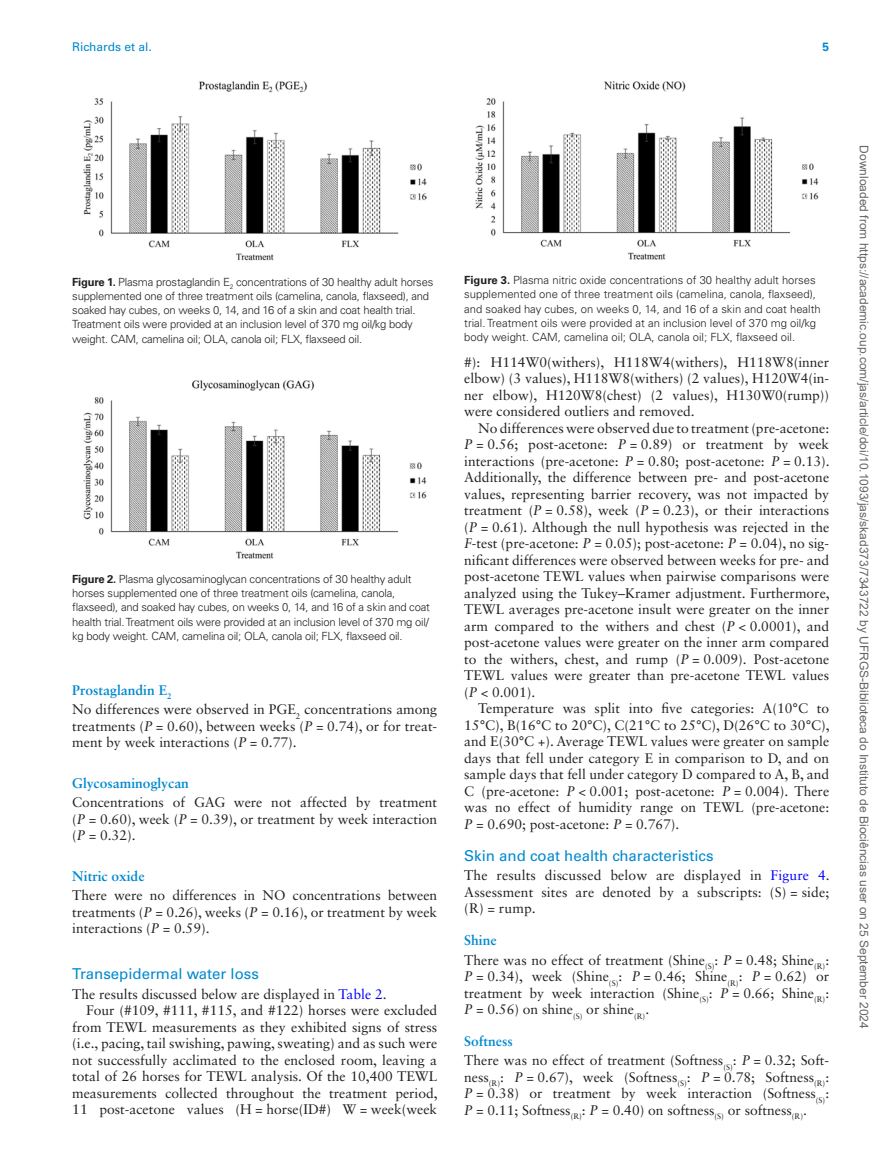
<style>
.page{position:relative;width:893px;height:1174px;background:#fff}
.page>*{position:absolute;margin:0;border:0;box-sizing:border-box;transform-origin:0 0}
.t1{font:15px "Univers LT Std";color:#0089cf}
.t2{font:13.8px/16.5px "Sabon LT Std";color:#231f20;text-align:justify}
.t3{font:700 13.8px "Sabon LT Std";color:#0089cf}
.t4{font:12px "Arial";color:#666}
.t5{font:12px "Univers LT Std";color:#0089cf}
.t6{font:700 12px "Univers LT Std";color:#0089cf}
.t7{font:300 11.25px/14.2px "Univers LT Std";letter-spacing:-.02em;color:#231f20}
.t8{font:300 11.25px/14.2px "Univers LT Std";color:#231f20}
.s1{font-weight:700}
.s2{font-weight:700;color:#0089cf}
.s3{font-style:italic}
.s4{color:#00f}
</style>
<div class="page">
<img style="left:83px;top:81px;width:344px;height:180px">
<img style="left:83px;top:380px;width:344px;height:178px">
<img style="left:475px;top:81px;width:344px;height:178px">
<p class="t5" style="left:72px;top:40px;width:81px">Richards et al.</p>
<p class="t6" style="left:822px;top:40px;width:8px">5</p>
<p class="t7" style="left:72px;top:274px;width:363px"><span class="s1">Figure 1.</span> Plasma prostaglandin E<sub>2</sub> concentrations of 30 healthy adult horses supplemented one of three treatment oils (camelina, canola, flaxseed), and soaked hay cubes, on weeks 0, 14, and 16 of a skin and coat health trial.<br>Treatment oils were provided at an inclusion level of 370 mg oil/kg body weight. CAM, camelina oil; OLA, canola oil; FLX, flaxseed oil.</p>
<p class="t7" style="left:72px;top:572px;width:359px"><span class="s1">Figure 2.</span> Plasma glycosaminoglycan concentrations of 30 healthy adult horses supplemented one of three treatment oils (camelina, canola, flaxseed), and soaked hay cubes, on weeks 0, 14, and 16 of a skin and coat health trial. Treatment oils were provided at an inclusion level of 370 mg oil/ kg body weight. CAM, camelina oil; OLA, canola oil; FLX, flaxseed oil.</p>
<p class="t2" style="left:72px;top:680px;width:366px;line-height:19.5px"><span class="s2">Prostaglandin E</span><sub>2<br></sub>No differences were observed in PGE<sub>2</sub> concentrations among</p>
<p class="t2" style="left:72px;top:717px;width:366px">treatments (<span class="s3">P</span> = 0.60), between weeks (<span class="s3">P</span> = 0.74), or for treat&shy;ment by week interactions (<span class="s3">P</span> = 0.77).</p>
<p class="t3" style="left:72px;top:774px;width:118px">Glycosaminoglycan</p>
<p class="t2" style="left:72px;top:794px;width:366px">Concentrations of GAG were not affected by treatment (<span class="s3">P</span> = 0.60), week (<span class="s3">P</span> = 0.39), or treatment by week interaction (<span class="s3">P</span> = 0.32).</p>
<p class="t3" style="left:72px;top:867px;width:74px">Nitric oxide</p>
<p class="t2" style="left:72px;top:887px;width:366px">There were no differences in NO concentrations between treatments (<span class="s3">P</span> = 0.26), weeks (<span class="s3">P</span> = 0.16), or treatment by week interactions (<span class="s3">P</span> = 0.59).</p>
<p class="t1" style="left:72px;top:965px;width:188px">Transepidermal water loss</p>
<p class="t2" style="left:72px;top:985px;width:316px">The results discussed below are displayed in <span class="s4">Table 2</span>.</p>
<p class="t2" style="left:86px;top:1002px;width:353px">Four (#109, #111, #115, and #122) horses were excluded</p>
<p class="t2" style="left:72px;top:1018px;width:366px">from TEWL measurements as they exhibited signs of stress</p>
<p class="t2" style="left:72px;top:1035px;width:366px">(i.e., pacing, tail swishing, pawing, sweating) and as such were</p>
<p class="t2" style="left:72px;top:1051px;width:366px">not successfully acclimated to the enclosed room, leaving a</p>
<p class="t2" style="left:72px;top:1068px;width:366px">total of 26 horses for TEWL analysis. Of the 10,400 TEWL</p>
<p class="t2" style="left:72px;top:1084px;width:367px">measurements collected throughout the treatment period,</p>
<p class="t2" style="left:72px;top:1101px;width:366px">11 post-acetone values (H = horse(ID#) W = week(week</p>
<p class="t8" style="left:464px;top:273px;width:358px"><span class="s1">Figure 3.</span> Plasma nitric oxide concentrations of 30 healthy adult horses supplemented one of three treatment oils (camelina, canola, flaxseed), and soaked hay cubes, on weeks 0, 14, and 16 of a skin and coat health trial. Treatment oils were provided at an inclusion level of 370 mg oil/kg body weight. CAM, camelina oil; OLA, canola oil; FLX, flaxseed oil.</p>
<p class="t2" style="left:464px;top:353px;width:366px">#): H114W0(withers), H118W4(withers), H118W8(inner elbow) (3 values), H118W8(withers) (2 values), H120W4(in&shy;ner elbow), H120W8(chest) (2 values), H130W0(rump)) were considered outliers and removed.</p>
<p class="t2" style="left:464px;top:419px;width:367px;text-indent:14px">No differences were observed due to treatment (pre-acetone:<br><span class="s3">P</span> = 0.56; post-acetone: <span class="s3">P</span> = 0.89) or treatment by week interactions (pre-acetone: <span class="s3">P</span> = 0.80; post-acetone: <span class="s3">P</span> = 0.13).<br>Additionally, the difference between pre- and post-acetone values, representing barrier recovery, was not impacted by treatment (<span class="s3">P</span> = 0.58), week (<span class="s3">P</span> = 0.23), or their interactions (<span class="s3">P</span> = 0.61). Although the null hypothesis was rejected in the <span class="s3">F</span>-test (pre-acetone: <span class="s3">P</span> = 0.05); post-acetone: <span class="s3">P</span> = 0.04), no sig&shy;nificant differences were observed between weeks for pre- and post-acetone TEWL values when pairwise comparisons were analyzed using the Tukey–Kramer adjustment. Furthermore, TEWL averages pre-acetone insult were greater on the inner arm compared to the withers and chest (<span class="s3">P</span> &lt; 0.0001), and post-acetone values were greater on the inner arm compared to the withers, chest, and rump (<span class="s3">P</span> = 0.009). Post-acetone TEWL values were greater than pre-acetone TEWL values (<span class="s3">P</span> &lt; 0.001).</p>
<p class="t2" style="left:464px;top:700px;width:367px;text-indent:14px">Temperature was split into five categories: A(10°C to 15°C), B(16°C to 20°C), C(21°C to 25°C), D(26°C to 30°C), and E(30°C +). Average TEWL values were greater on sample days that fell under category E in comparison to D, and on sample days that fell under category D compared to A, B, and C (pre-acetone: <span class="s3">P</span> &lt; 0.001; post-acetone: <span class="s3">P</span> = 0.004). There was no effect of humidity range on TEWL (pre-acetone:<br><span class="s3">P</span> = 0.690; post-acetone: <span class="s3">P</span> = 0.767).</p>
<p class="t1" style="left:464px;top:846px;width:251px">Skin and coat health characteristics</p>
<p class="t2" style="left:464px;top:867px;width:367px">The results discussed below are displayed in <span class="s4">Figure 4</span>.<br>Assessment sites are denoted by a subscripts: (S) = side; (R) = rump.</p>
<p class="t2" style="left:464px;top:930px;width:366px;line-height:19.5px"><span class="s2">Shine<br></span>There was no effect of treatment (Shine<sub>(S)</sub>: <span class="s3">P</span> = 0.48; Shine<sub>(R)</sub>:</p>
<p class="t2" style="left:464px;top:967px;width:366px"><span class="s3">P</span> = 0.34), week (Shine<sub>(S)</sub>: <span class="s3">P</span> = 0.46; Shine<sub>(R)</sub>: <span class="s3">P</span> = 0.62) or treatment by week interaction (Shine<sub>(S)</sub>: <span class="s3">P</span> = 0.66; Shine<sub>(R)</sub>:<br><span class="s3">P</span> = 0.56) on shine<sub>(S)</sub> or shine<sub>(R)</sub>.</p>
<p class="t2" style="left:464px;top:1031px;width:366px;line-height:19.5px"><span class="s2">Softness<br></span>There was no effect of treatment (Softness<sub>(S)</sub>: <span class="s3">P</span> = 0.32; Soft-</p>
<p class="t2" style="left:464px;top:1068px;width:366px">ness<sub>(R)</sub>: <span class="s3">P</span> = 0.67), week (Softness<sub>(S)</sub>: <span class="s3">P</span> = 0.78; Softness<sub>(R)</sub>:<br><span class="s3">P</span> = 0.38) or treatment by week interaction (Softness<sub>(S)</sub>:<br><span class="s3">P</span> = 0.11; Softness<sub>(R)</sub>: <span class="s3">P</span> = 0.40) on softness<sub>(S)</sub> or softness<sub>(R)</sub>.</p>
<p class="t4" style="left:868px;top:145px;width:885px;rotate:90deg">Downloaded from https://academic.oup.com/jas/article/doi/10.1093/jas/skad373/7343722 by UFRGS-Biblioteca do Instituto de Biociências user on 25 September 2024</p>
</div>
